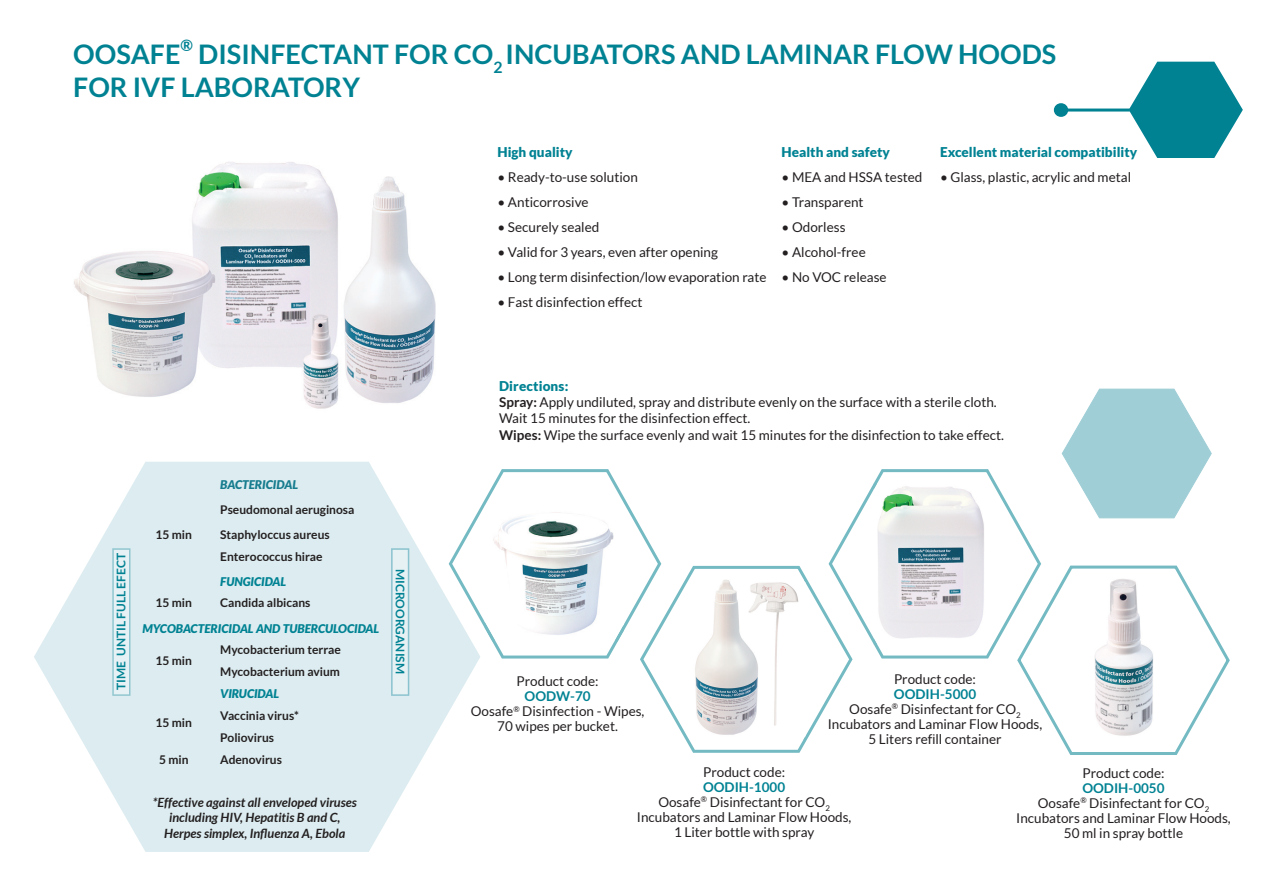
<style>
.page{position:relative;width:1263px;height:893px;background:#fff}
.page>*{position:absolute;margin:0;border:0;box-sizing:border-box;transform-origin:0 0}
.t1{font:700 27px/32.4px "Lato";color:#008293}
.t2{font:700 15.75px "Lato";color:#008293}
.t3{font:13.5px/15px "Lato";color:#231f20;text-align:center}
.t4{font:900 13.5px "Lato";color:#008293}
.t5{font:italic 700 12.75px/15.3px "Lato";color:#231f20;text-align:center}
.t6{font:700 12px/21.6px "Lato";color:#231f20}
.t7{font:italic 900 12px "Lato";color:#008293}
.t8{font:700 12px "Lato";color:#008293}
.t9{font:italic 900 12px "Lato";color:#167c8e}
.s1{font-weight:900;color:#008293}
.s2{font-weight:700}
.s3{font-weight:700;color:#008293}
.s4{font-family:"Arial"}
</style>
<div class="page">
<svg style="left:34px;top:462px;width:415px;height:390px;fill:#dcecf0"></svg>
<svg style="left:1127px;top:61px;width:116px;height:97px"></svg>
<hr style="left:1067px;top:109px;width:63px;height:3px;background:#008293">
<div style="left:1055px;top:105px;width:12px;height:10px;background:#008293;border-radius:50%"></div>
<div style="left:1054px;top:103px;width:14px;height:14px;border:3px solid #008293;border-radius:50%"></div>
<svg style="left:449px;top:389px;width:781px;height:366px"></svg>
<svg style="left:112px;top:548px;width:18px;height:148px;background:#d7eaee"></svg>
<svg style="left:391px;top:548px;width:18px;height:148px;background:#d6e9ed"></svg>
<img style="left:690px;top:580px;width:113px;height:160px">
<img style="left:803px;top:580px;width:2px;height:160px">
<img style="left:74px;top:162px;width:382px;height:257px">
<h1 class="t1" style="left:73px;top:38px;width:109px">OOSAFE</h1>
<p class="t2" style="left:181px;top:36px;width:14px">®</p>
<h1 class="t1" style="left:73px;top:38px;width:985px;text-indent:125px">DISINFECTANT FOR CO<sub>2</sub> INCUBATORS AND LAMINAR FLOW HOODS<br>FOR IVF LABORATORY</h1>
<p class="t4" style="left:497px;top:144px;width:77px">High quality</p>
<p class="t3" style="left:497px;top:170px;width:142px">• Ready-to-use solution</p>
<p class="t3" style="left:497px;top:195px;width:92px">• Anticorrosive</p>
<p class="t3" style="left:497px;top:220px;width:103px">• Securely sealed</p>
<p class="t3" style="left:497px;top:244px;width:222px">• Valid for 3 years, even after opening</p>
<p class="t3" style="left:497px;top:269px;width:270px">• Long term disinfection/low evaporation rate</p>
<p class="t3" style="left:497px;top:294px;width:146px">• Fast disinfection effect</p>
<p class="t4" style="left:782px;top:144px;width:110px">Health and safety</p>
<p class="t3" style="left:782px;top:170px;width:142px">• MEA and HSSA tested</p>
<p class="t3" style="left:782px;top:195px;width:84px">• Transparent</p>
<p class="t3" style="left:782px;top:220px;width:65px">• Odorless</p>
<p class="t3" style="left:782px;top:244px;width:86px">• Alcohol-free</p>
<p class="t3" style="left:782px;top:269px;width:107px">• No VOC release</p>
<p class="t4" style="left:940px;top:144px;width:199px">Excellent material compatibility</p>
<p class="t3" style="left:940px;top:170px;width:193px">• Glass, plastic, acrylic and metal</p>
<p class="t8" style="left:114px;top:690px;width:138px;rotate:-90deg">TIME UNTIL FULL EFECT</p>
<p class="t9" style="left:220px;top:477px;width:79px">BACTERICIDAL</p>
<p class="t6" style="left:220px;top:499px;width:136px">Pseudomonal aeruginosa</p>
<p class="t6" style="left:156px;top:524px;width:38px">15 min</p>
<p class="t6" style="left:220px;top:524px;width:111px">Staphyloccus aureus<br>Enterococcus hirae</p>
<p class="t7" style="left:220px;top:574px;width:68px">FUNGICIDAL</p>
<p class="t6" style="left:156px;top:592px;width:38px">15 min</p>
<p class="t6" style="left:220px;top:592px;width:92px">Candida albicans</p>
<p class="t7" style="left:142px;top:621px;width:238px">MYCOBACTERICIDAL AND TUBERCULOCIDAL</p>
<p class="t6" style="left:156px;top:650px;width:38px">15 min</p>
<p class="t6" style="left:220px;top:639px;width:122px">Mycobacterium terrae<br>Mycobacterium avium</p>
<p class="t7" style="left:220px;top:686px;width:60px">VIRUCIDAL</p>
<p class="t6" style="left:156px;top:712px;width:38px">15 min</p>
<p class="t6" style="left:220px;top:705px;width:80px">Vaccinia virus*<br>Poliovirus</p>
<p class="t6" style="left:159px;top:748px;width:31px">5 min</p>
<p class="t6" style="left:220px;top:748px;width:63px">Adenovirus</p>
<p class="t5" style="left:153px;top:795px;width:206px">*Effective against all enveloped viruses including HIV, Hepatitis B and C,<br>Herpes simplex, Influenza A, Ebola</p>
<p class="t8" style="left:407px;top:569px;width:106px;rotate:90deg">MICROORGANISM</p>
<p class="t3" style="left:499px;top:378px;width:506px;line-height:16.2px;text-align:left"><span class="s1">Directions:<br></span><span class="s2">Spray:</span> Apply undiluted, spray and distribute evenly on the surface with a sterile cloth.<br>Wait 15 minutes for the disinfection effect.<br><span class="s2">Wipes:</span> Wipe the surface evenly and wait 15 minutes for the disinfection to take effect.</p>
<p class="t3" style="left:517px;top:674px;width:84px">Product code:</p>
<p class="t3" style="left:471px;top:689px;width:175px"><span class="s3">OODW-70<br></span>Oosafe<sup>®</sup> Disinfection - Wipes,<br>70 wipes per bucket.</p>
<p class="t3" style="left:894px;top:671px;width:84px">Product code:</p>
<p class="t3" style="left:828px;top:686px;width:216px"><span class="s3">OODIH-5000<br></span>Oosafe<sup>®</sup> Disinfectant for CO<sub>2<br></sub>Incubators and Laminar Flow Hoods,<br>5 Liters ref<span class="s4">i</span>ll container</p>
<p class="t3" style="left:703px;top:764px;width:84px">Product code:</p>
<p class="t3" style="left:637px;top:779px;width:216px"><span class="s3">OODIH-1000<br></span>Oosafe<sup>®</sup> Disinfectant for CO<sub>2<br></sub>Incubators and Laminar Flow Hoods,<br>1 Liter bottle with spray</p>
<p class="t3" style="left:1082px;top:765px;width:84px">Product code:</p>
<p class="t3" style="left:1016px;top:780px;width:216px"><span class="s3">OODIH-0050<br></span>Oosafe<sup>®</sup> Disinfectant for CO<sub>2<br></sub>Incubators and Laminar Flow Hoods,<br>50 ml in spray bottle</p>
</div>
